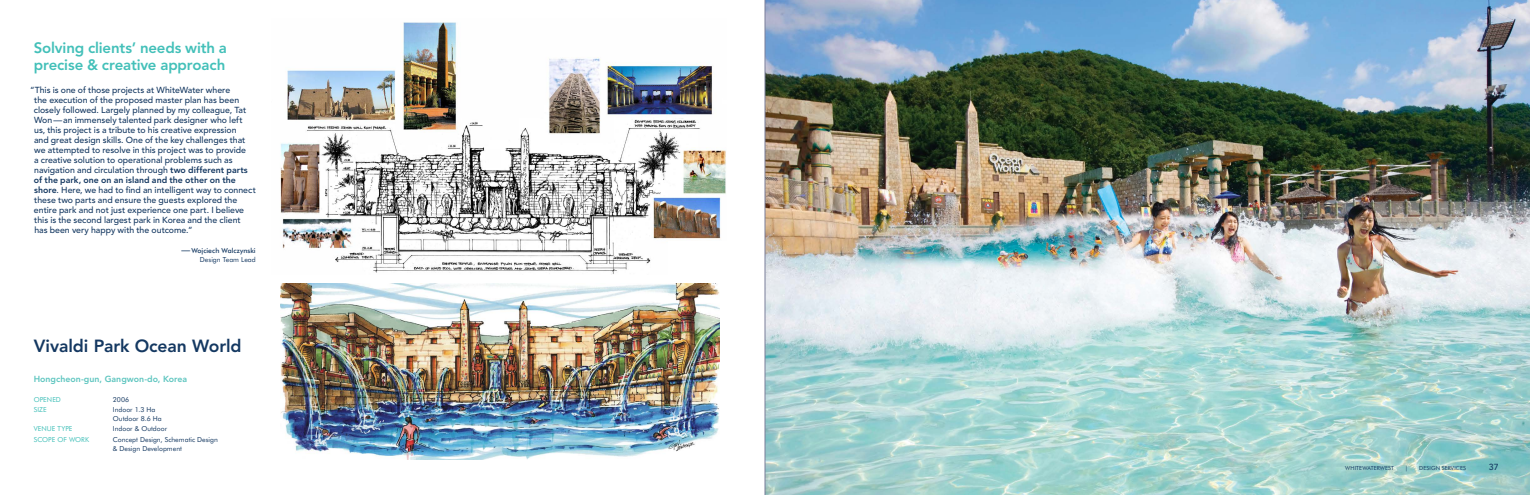
<style>
.page{position:relative;width:1530px;height:495px;background:#fff}
.page>*{position:absolute;margin:0;border:0;box-sizing:border-box;transform-origin:0 0}
.t1{font:800 17.5px "Avenir LT Pro";letter-spacing:-.005em;color:#143861}
.t2{font:800 15px/17.5px "Avenir LT Pro";letter-spacing:-.01em;color:#43c0b9}
.t3{font:500 8.75px/10px "Avenir LT Pro";color:#143861}
.t4{font:800 8.75px "Avenir LT Pro";color:#5dc5bf}
.t5{font:6.88px/8.8px "Futura BT";color:#143861}
.t6{font:500 6.88px/8.8px "Futura BT";color:#143861;text-align:right}
.t7{font:6.88px "Futura BT";letter-spacing:.01em;color:#43c0b9}
.t8{font:5.62px "Futura BT";letter-spacing:.02em;color:#143861}
.s1{font-weight:800}
.s2{font-family:"Avenir LT Pro";font-size:8.75px}
.s3{font-weight:400}
</style>
<div class="page">
<img style="left:280px;top:284px;width:439px;height:175px">
<img style="left:280px;top:22px;width:446px;height:252px">
<div style="left:668px;top:241px;width:63px;height:36px;background:#fff"></div>
<img style="left:766px;top:0;width:764px;height:495px">
<hr style="left:765px;top:0;width:1px;height:495px;background:#7a7f9a">
<h2 class="t2" style="left:34px;top:39px;width:195px">Solving clients’ needs with a precise &amp; creative approach</h2>
<p class="t3" style="left:34px;top:85px;width:224px;text-indent:-4px">“This is one of those projects at WhiteWater where<br>the execution of the proposed master plan has been closely followed. Largely planned by my colleague, Tat Won—an immensely talented park designer who left<br>us, this project is a tribute to his creative expression<br>and great design skills. One of the key challenges that we attempted to resolve in this project was to provide<br>a creative solution to operational problems such as navigation and circulation through <span class="s1">two different parts of the park, one on an island and the other on the shore</span>. Here, we had to find an intelligent way to connect these two parts and ensure the guests explored the entire park and not just experience one part. I believe this is the second largest park in Korea and the client<br>has been very happy with the outcome.”</p>
<p class="t6" style="left:182px;top:246px;width:76px"><span class="s2">—</span> Wojciech Walczynski<br><span class="s3">Design Team Lead</span></p>
<h1 class="t1" style="left:34px;top:335px;width:209px">Vivaldi Park Ocean World</h1>
<p class="t4" style="left:34px;top:374px;width:155px">Hongcheon-gun, Gangwon-do, Korea</p>
<p class="t7" style="left:34px;top:395px;width:29px">OPENED</p>
<p class="t5" style="left:113px;top:395px;width:18px">2006</p>
<p class="t7" style="left:34px;top:405px;width:15px">SIZE</p>
<p class="t5" style="left:113px;top:405px;width:50px">Indoor 1.3 Ha<br>Outdoor 8.6 Ha</p>
<p class="t7" style="left:34px;top:424px;width:40px">VENUE TYPE</p>
<p class="t5" style="left:113px;top:424px;width:56px">Indoor &amp; Outdoor</p>
<p class="t7" style="left:34px;top:435px;width:57px">SCOPE OF WORK</p>
<p class="t5" style="left:113px;top:435px;width:107px">Concept Design, Schematic Design &amp; Design Development</p>
<p class="t8" style="left:1345px;top:464px;width:50px">WHITEWATERWEST</p>
<p class="t8" style="left:1405px;top:464px;width:4px">|</p>
<p class="t8" style="left:1419px;top:464px;width:48px">DESIGN SERVICES</p>
<p class="t3" style="left:1489px;top:462px;width:11px">37</p>
</div>
